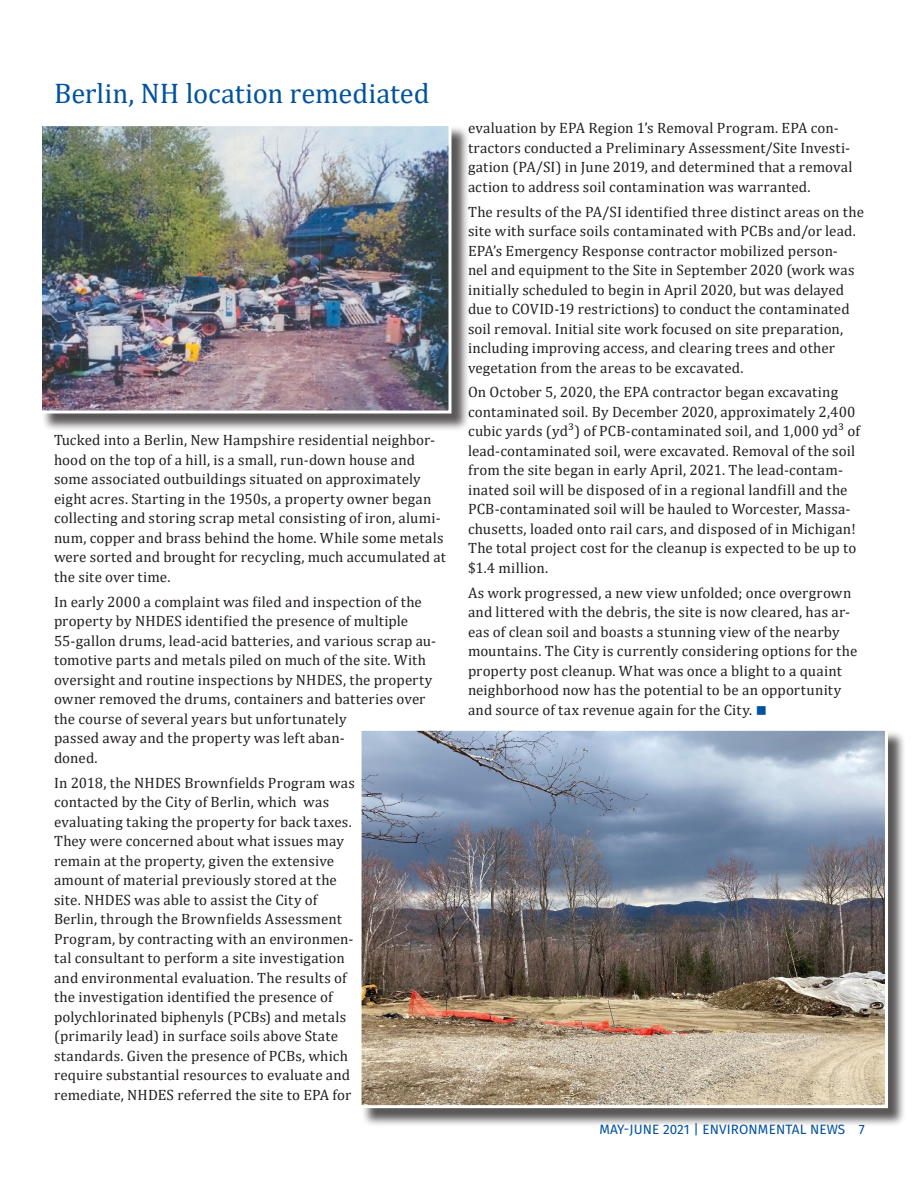
<style>
.page{position:relative;width:918px;height:1188px;background:#fff}
.page>*{position:absolute;margin:0;border:0;box-sizing:border-box;transform-origin:0 0}
.Head-18{font:28.5px "Cambria";color:#00529f}
.BT_1stP{font:15px/19.5px "Cambria";letter-spacing:.01em;color:#231f20}
.t1{font:13.5px "Fira Sans";letter-spacing:.01em;color:#00529f}
.s1{color:#00529f}
</style>
<div class="page">
<div style="left:41px;top:125px;width:429px;height:307px;background:#231f20;opacity:.75"></div>
<img style="left:43px;top:127px;width:405px;height:283px">
<div style="left:39px;top:123px;width:413px;height:291px;border:3px solid #fff"></div>
<div style="left:361px;top:730px;width:546px;height:397px;background:#231f20;opacity:.75"></div>
<img style="left:363px;top:732px;width:521px;height:372px">
<div style="left:359px;top:728px;width:529px;height:380px;border:3px solid #fff"></div>
<p class="Head-18" style="left:54px;top:77px;width:377px">Berlin, NH location remediated</p>
<p class="BT_1stP" style="left:54px;top:431px;width:394px">Tucked into a Berlin, New Hampshire residential neighbor&shy;hood on the top of a hill, is a small, run-down house and some associated outbuildings situated on approximately eight acres. Starting in the 1950s, a property owner began collecting and storing scrap metal consisting of iron, alumi&shy;num, copper and brass behind the home. While some metals were sorted and brought for recycling, much accumulated at the site over time.</p>
<p class="BT_1stP" style="left:54px;top:592px;width:384px">In early 2000 a complaint was filed and inspection of the property by NHDES identified the presence of multiple 55-gallon drums, lead-acid batteries, and various scrap au&shy;tomotive parts and metals piled on much of the site. With oversight and routine inspections by NHDES, the property owner removed the drums, containers and batteries over the course of several years but unfortunately<br>passed away and the property was left aban-<br>doned.</p>
<p class="BT_1stP" style="left:54px;top:773px;width:303px">In 2018, the NHDES Brownfields Program was contacted by the City of Berlin, which was evaluating taking the property for back taxes.<br>They were concerned about what issues may remain at the property, given the extensive amount of material previously stored at the site. NHDES was able to assist the City of Berlin, through the Brownfields Assessment Program, by contracting with an environmen&shy;tal consultant to perform a site investigation and environmental evaluation. The results of the investigation identified the presence of polychlorinated biphenyls (PCBs) and metals (primarily lead) in surface soils above State standards. Given the presence of PCBs, which require substantial resources to evaluate and remediate, NHDES referred the site to EPA for</p>
<p class="BT_1stP" style="left:468px;top:118px;width:386px">evaluation by EPA Region 1’s Removal Program. EPA con&shy;tractors conducted a Preliminary Assessment/Site Investi&shy;gation (PA/SI) in June 2019, and determined that a removal action to address soil contamination was warranted.</p>
<p class="BT_1stP" style="left:468px;top:202px;width:398px">The results of the PA/SI identified three distinct areas on the site with surface soils contaminated with PCBs and/or lead.<br>EPA’s Emergency Response contractor mobilized person-<br>nel and equipment to the Site in September 2020 (work was initially scheduled to begin in April 2020, but was delayed due to COVID-19 restrictions) to conduct the contaminated soil removal. Initial site work focused on site preparation, including improving access, and clearing trees and other vegetation from the areas to be excavated.</p>
<p class="BT_1stP" style="left:468px;top:383px;width:394px">On October 5, 2020, the EPA contractor began excavating contaminated soil. By December 2020, approximately 2,400 cubic yards (yd³) of PCB-contaminated soil, and 1,000 yd³ of lead-contaminated soil, were excavated. Removal of the soil from the site began in early April, 2021. The lead-contam&shy;inated soil will be disposed of in a regional landfill and the PCB-contaminated soil will be hauled to Worcester, Massa&shy;chusetts, loaded onto rail cars, and disposed of in Michigan!<br>The total project cost for the cleanup is expected to be up to $1.4 million.</p>
<p class="BT_1stP" style="left:468px;top:583px;width:391px">As work progressed, a new view unfolded; once overgrown and littered with the debris, the site is now cleared, has ar&shy;eas of clean soil and boasts a stunning view of the nearby mountains. The City is currently considering options for the property post cleanup. What was once a blight to a quaint neighborhood now has the potential to be an opportunity and source of tax revenue again for the City. <span class="s1">■</span></p>
<p class="t1" style="left:599px;top:1120px;width:267px">MAY-JUNE 2021 | ENVIRONMENTAL NEWS 7</p>
</div>
